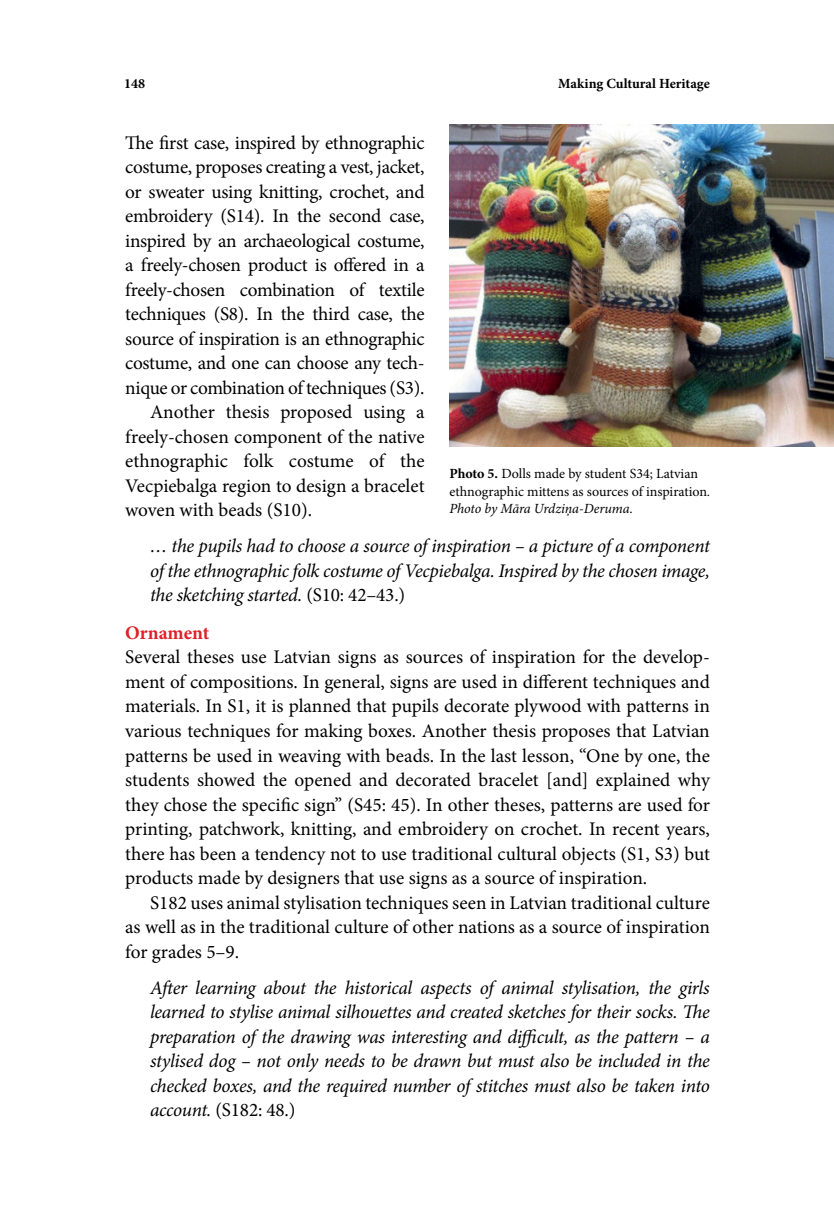
<style>
.page{position:relative;width:834px;height:1206px;background:#fff}
.page>*{position:absolute;margin:0;border:0;box-sizing:border-box;transform-origin:0 0}
.t1{font:19.25px/24.5px "Minion Pro";letter-spacing:-.015em;color:#000;text-align:justify}
.t2{font:italic 19.25px/24.5px "Minion Pro";letter-spacing:-.02em;color:#000;text-align:justify}
.t3{font:700 19.25px "Minion Pro";color:#df2027}
.t4{font:14px/17.5px "Minion Pro";color:#000}
.t5{font:700 14px "Minion Pro";color:#000}
.s1{font-style:normal}
.s2{font-weight:700}
.s3{font-style:italic}
</style>
<div class="page">
<img style="left:449px;top:124px;width:384px;height:323px">
<p class="t5" style="left:124px;top:74px;width:22px">148</p>
<p class="t5" style="left:558px;top:74px;width:153px">Making Cultural Heritage</p>
<p class="t1" style="left:125px;top:130px;width:301px">The first case, inspired by ethnographic</p>
<p class="t1" style="left:125px;top:155px;width:301px">costume, proposes creating a vest, jacket,</p>
<p class="t1" style="left:125px;top:179px;width:301px">or sweater using knitting, crochet, and</p>
<p class="t1" style="left:125px;top:204px;width:301px">embroidery (S14). In the second case,</p>
<p class="t1" style="left:125px;top:228px;width:301px">inspired by an archaeological costume,</p>
<p class="t1" style="left:125px;top:253px;width:301px">a freely-chosen product is offered in a</p>
<p class="t1" style="left:125px;top:277px;width:301px">freely-chosen combination of textile</p>
<p class="t1" style="left:125px;top:302px;width:301px">techniques (S8). In the third case, the</p>
<p class="t1" style="left:125px;top:326px;width:301px">source of inspiration is an ethnographic</p>
<p class="t1" style="left:125px;top:351px;width:301px">costume, and one can choose any tech-</p>
<p class="t1" style="left:125px;top:375px;width:301px">nique or combination of techniques (S3).</p>
<p class="t1" style="left:150px;top:400px;width:276px">Another thesis proposed using a</p>
<p class="t1" style="left:125px;top:424px;width:301px">freely-chosen component of the native</p>
<p class="t1" style="left:125px;top:449px;width:301px">ethnographic folk costume of the</p>
<p class="t1" style="left:125px;top:473px;width:301px">Vecpiebalga region to design a bracelet</p>
<p class="t1" style="left:125px;top:498px;width:188px">woven with beads (S10).</p>
<p class="t2" style="left:150px;top:534px;width:561px">… the pupils had to choose a source of inspiration – a picture of a component of the ethnographic folk costume of Vecpiebalga. Inspired by the chosen image, the sketching started. <span class="s1">(S10: 42–43.)</span></p>
<p class="t3" style="left:125px;top:619px;width:86px">Ornament</p>
<p class="t1" style="left:125px;top:645px;width:586px">Several theses use Latvian signs as sources of inspiration for the develop&shy;ment of compositions. In general, signs are used in different techniques and materials. In S1, it is planned that pupils decorate plywood with patterns in various techniques for making boxes. Another thesis proposes that Latvian patterns be used in weaving with beads. In the last lesson, “One by one, the students showed the opened and decorated bracelet [and] explained why they chose the specific sign” (S45: 45). In other theses, patterns are used for printing, patchwork, knitting, and embroidery on crochet. In recent years, there has been a tendency not to use traditional cultural objects (S1, S3) but products made by designers that use signs as a source of inspiration.</p>
<p class="t1" style="left:125px;top:890px;width:586px;text-indent:25px">S182 uses animal stylisation techniques seen in Latvian traditional culture as well as in the traditional culture of other nations as a source of inspiration for grades 5–9.</p>
<p class="t2" style="left:150px;top:975px;width:561px">After learning about the historical aspects of animal stylisation, the girls learned to stylise animal silhouettes and created sketches for their socks. The preparation of the drawing was interesting and difficult, as the pattern – a stylised dog – not only needs to be drawn but must also be included in the checked boxes, and the required number of stitches must also be taken into account. <span class="s1">(S182: 48.)</span></p>
<p class="t4" style="left:449px;top:465px;width:262px"><span class="s2">Photo 5.</span> Dolls made by student S34; Latvian ethnographic mittens as sources of inspiration<span class="s3">.<br>Photo by Māra Urdziņa-Deruma.</span></p>
</div>
